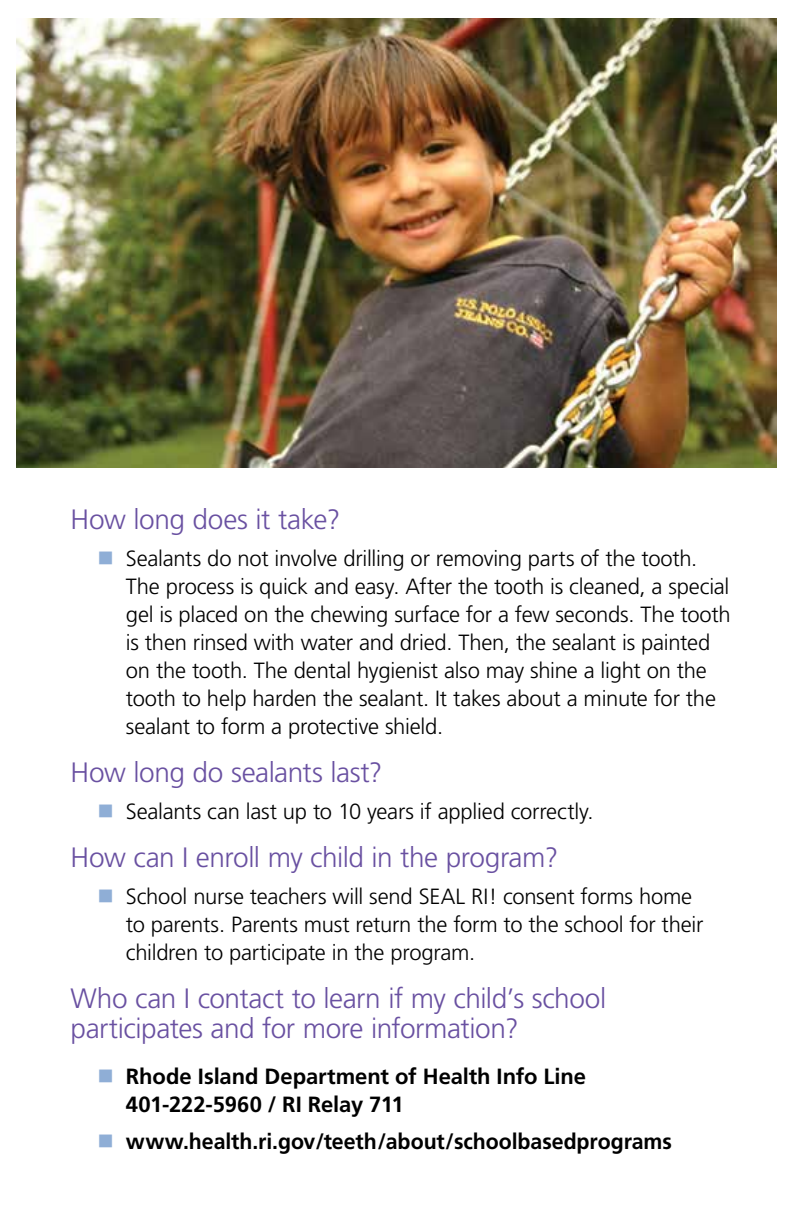
<style>
.page{position:relative;width:792px;height:1224px;background:#fff}
.page>*{position:absolute;margin:0;border:0;box-sizing:border-box;transform-origin:0 0}
.t1{font:300 28px/30px "Frutiger";letter-spacing:-.015em;color:#6950a1}
.t2{font:300 22px/28px "Frutiger";letter-spacing:-.01em;color:#000}
.t3{font:700 22px/28px "Frutiger";letter-spacing:-.005em;color:#000}
.s1{color:#8faed6}
</style>
<div class="page">
<img style="left:17px;top:18px;width:759px;height:450px">
<p class="t1" style="left:71px;top:505px;width:271px">How long does it take?</p>
<p class="t2" style="left:126px;top:545px;width:606px;text-indent:-28px"><span class="s1">■</span> Sealants do not involve drilling or removing parts of the tooth.<br>The process is quick and easy. After the tooth is cleaned, a special gel is placed on the chewing surface for a few seconds. The tooth is then rinsed with water and dried. Then, the sealant is painted on the tooth. The dental hygienist also may shine a light on the tooth to help harden the sealant. It takes about a minute for the sealant to form a protective shield.</p>
<p class="t1" style="left:71px;top:758px;width:313px">How long do sealants last?</p>
<p class="t2" style="left:98px;top:798px;width:498px"><span class="s1">■</span> Sealants can last up to 10 years if applied correctly.</p>
<p class="t1" style="left:71px;top:843px;width:489px">How can I enroll my child in the program?</p>
<p class="t2" style="left:126px;top:883px;width:579px;text-indent:-28px"><span class="s1">■</span> School nurse teachers will send SEAL RI! consent forms home to parents. Parents must return the form to the school for their children to participate in the program.</p>
<p class="t1" style="left:71px;top:984px;width:537px">Who can I contact to learn if my child’s school participates and for more information?</p>
<p class="t3" style="left:126px;top:1063px;width:462px;text-indent:-28px"><span class="s1">■</span> Rhode Island Department of Health Info Line<br>401-222-5960 / RI Relay 711</p>
<p class="t3" style="left:98px;top:1128px;width:576px"><span class="s1">■</span> www.health.ri.gov/teeth/about/schoolbasedprograms</p>
</div>
